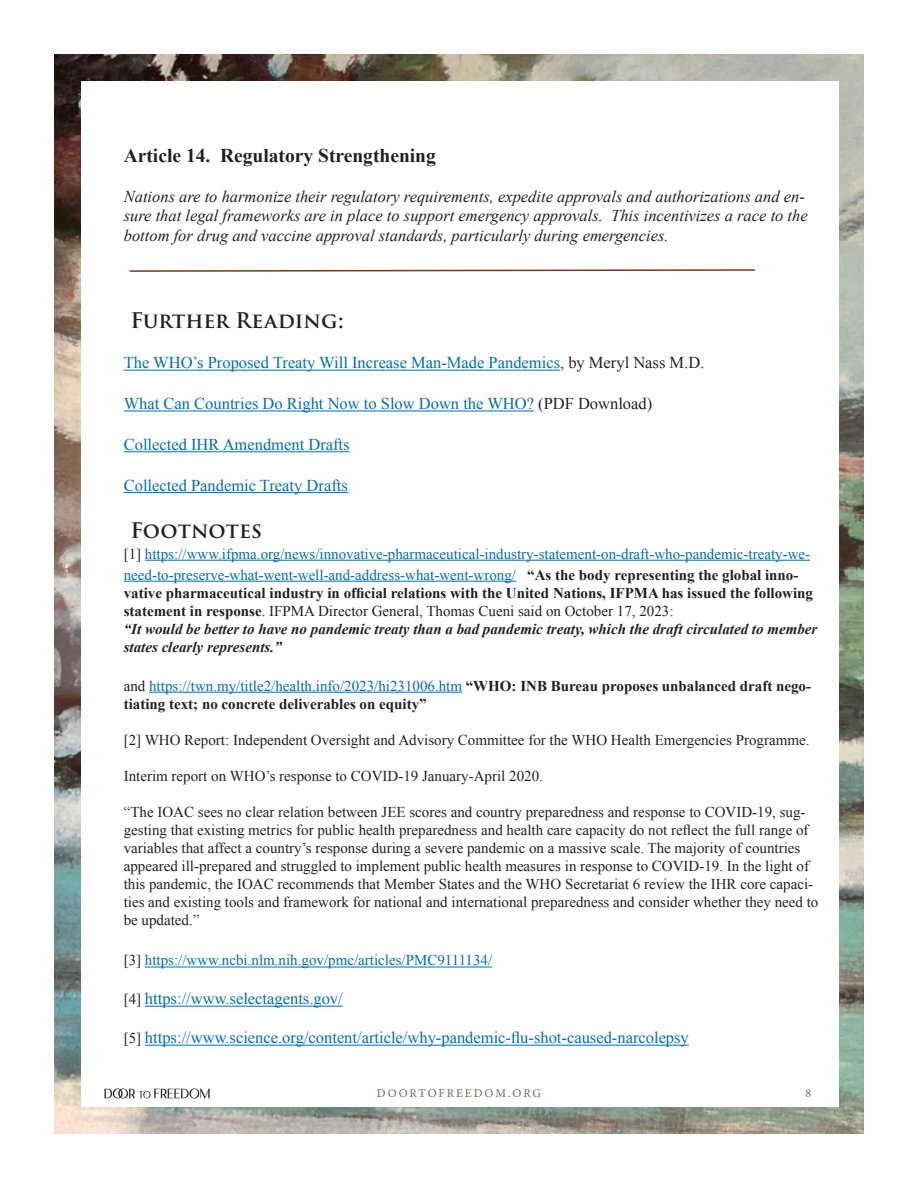
<style>
.page{position:relative;width:918px;height:1188px;background:#fff}
.page>*{position:absolute;margin:0;border:0;box-sizing:border-box;transform-origin:0 0}
.t1{font:600 21px "Trajan Pro 3";color:#231f20}
.t2{font:700 19.5px "Times New Roman";color:#231f20}
.t3{font:16.5px "Times New Roman";color:#006db1}
.t4{font:italic 16.5px/19.8px "Times New Roman";color:#231f20}
.t5{font:15px/18px "Times New Roman";color:#231f20}
.t6{font:italic 700 15px/18px "Times New Roman";color:#231f20}
.t7{font:15px/21px "Times New Roman";color:#006db1}
.t8{font:700 15px/18px "Times New Roman";color:#231f20}
.t9{font:12px "Minion Pro";letter-spacing:.155em;color:#806252}
.s1{color:#231f20}
.s2{font-weight:700;color:#231f20}
.s3{font-style:normal}
.s4{font-weight:400;font-style:normal}
.s5{font-weight:400}
.s6{font-weight:400;color:#006db1}
.s7{font-size:15px;color:#231f20}
</style>
<div class="page">
<img style="left:54px;top:54px;width:810px;height:1080px">
<div style="left:81px;top:81px;width:757px;height:1026px;background:#fff"></div>
<img style="left:104px;top:1088px;width:106px;height:11px">
<hr style="left:124px;top:370px;width:436px;height:1px;background:#006db1">
<hr style="left:124px;top:411px;width:410px;height:1px;background:#006db1">
<hr style="left:124px;top:451px;width:226px;height:1px;background:#006db1">
<hr style="left:124px;top:492px;width:224px;height:1px;background:#006db1">
<hr style="left:145px;top:560px;width:665px;height:1px;background:#006db1">
<hr style="left:124px;top:581px;width:392px;height:1px;background:#006db1">
<hr style="left:149px;top:692px;width:313px;height:1px;background:#006db1">
<hr style="left:145px;top:967px;width:347px;height:1px;background:#006db1">
<hr style="left:145px;top:1006px;width:198px;height:1px;background:#006db1">
<hr style="left:145px;top:1045px;width:544px;height:1px;background:#006db1">
<svg style="left:129px;top:269px;width:626px;height:3px"></svg>
<h2 class="t2" style="left:124px;top:142px;width:314px">Article 14. Regulatory Strengthening</h2>
<p class="t4" style="left:124px;top:186px;width:686px">Nations are to harmonize their regulatory requirements, expedite approvals and authorizations and en&shy;sure that legal frameworks are in place to support emergency approvals. This incentivizes a race to the bottom for drug and vaccine approval standards, particularly during emergencies.</p>
<h1 class="t1" style="left:130px;top:305px;width:215px">Further Reading:</h1>
<p class="t3" style="left:124px;top:352px;width:582px">The WHO’s Proposed Treaty Will Increase Man-Made Pandemics<span class="s1">, by Meryl Nass M.D.</span></p>
<p class="t3" style="left:124px;top:393px;width:530px">What Can Countries Do Right Now to Slow Down the WHO? <span class="s1">(PDF Download)</span></p>
<p class="t3" style="left:124px;top:433px;width:227px">Collected IHR Amendment Drafts</p>
<p class="t3" style="left:124px;top:474px;width:226px">Collected Pandemic Treaty Drafts</p>
<h1 class="t1" style="left:130px;top:515px;width:133px">Footnotes</h1>
<p class="t7" style="left:124px;top:543px;width:688px"><span class="s1">[1]</span> https://www.ifpma.org/news/innovative-pharmaceutical-industry-statement-on-draft-who-pandemic-treaty-we&shy;need-to-preserve-what-went-well-and-address-what-went-wrong/ <span class="s2">“As the body representing the global inno-</span></p>
<p class="t6" style="left:124px;top:583px;width:695px"><span class="s3">vative pharmaceutical industry in official relations with the United Nations, IFPMA has issued the following statement in response</span><span class="s4">. IFPMA Director General, Thomas Cueni said on October 17, 2023:<br></span>“It would be better to have no pandemic treaty than a bad pandemic treaty, which the draft circulated to member states clearly represents.”</p>
<p class="t8" style="left:124px;top:676px;width:689px"><span class="s5">and</span> <span class="s6">https://twn.my/title2/health.info/2023/hi231006.htm</span> “WHO: INB Bureau proposes unbalanced draft nego&shy;tiating text; no concrete deliverables on equity”</p>
<p class="t5" style="left:124px;top:730px;width:687px">[2] WHO Report: Independent Oversight and Advisory Committee for the WHO Health Emergencies Programme.</p>
<p class="t5" style="left:124px;top:766px;width:421px">Interim report on WHO’s response to COVID-19 January-April 2020.</p>
<p class="t5" style="left:124px;top:802px;width:696px">“The IOAC sees no clear relation between JEE scores and country preparedness and response to COVID-19, sug&shy;gesting that existing metrics for public health preparedness and health care capacity do not reflect the full range of variables that affect a country’s response during a severe pandemic on a massive scale. The majority of countries appeared ill-prepared and struggled to implement public health measures in response to COVID-19. In the light of this pandemic, the IOAC recommends that Member States and the WHO Secretariat 6 review the IHR core capaci&shy;ties and existing tools and framework for national and international preparedness and consider whether they need to be updated.”</p>
<p class="t7" style="left:124px;top:950px;width:370px"><span class="s1">[3]</span> https://www.ncbi.nlm.nih.gov/pmc/articles/PMC9111134/</p>
<p class="t3" style="left:124px;top:988px;width:221px"><span class="s7">[4]</span> https://www.selectagents.gov/</p>
<p class="t3" style="left:124px;top:1027px;width:567px"><span class="s7">[5]</span> https://www.science.org/content/article/why-pandemic-flu-shot-caused-narcolepsy</p>
<p class="t9" style="left:377px;top:1085px;width:166px">DOORTOFREEDOM.ORG</p>
<p class="t9" style="left:806px;top:1085px;width:7px">8</p>
</div>
